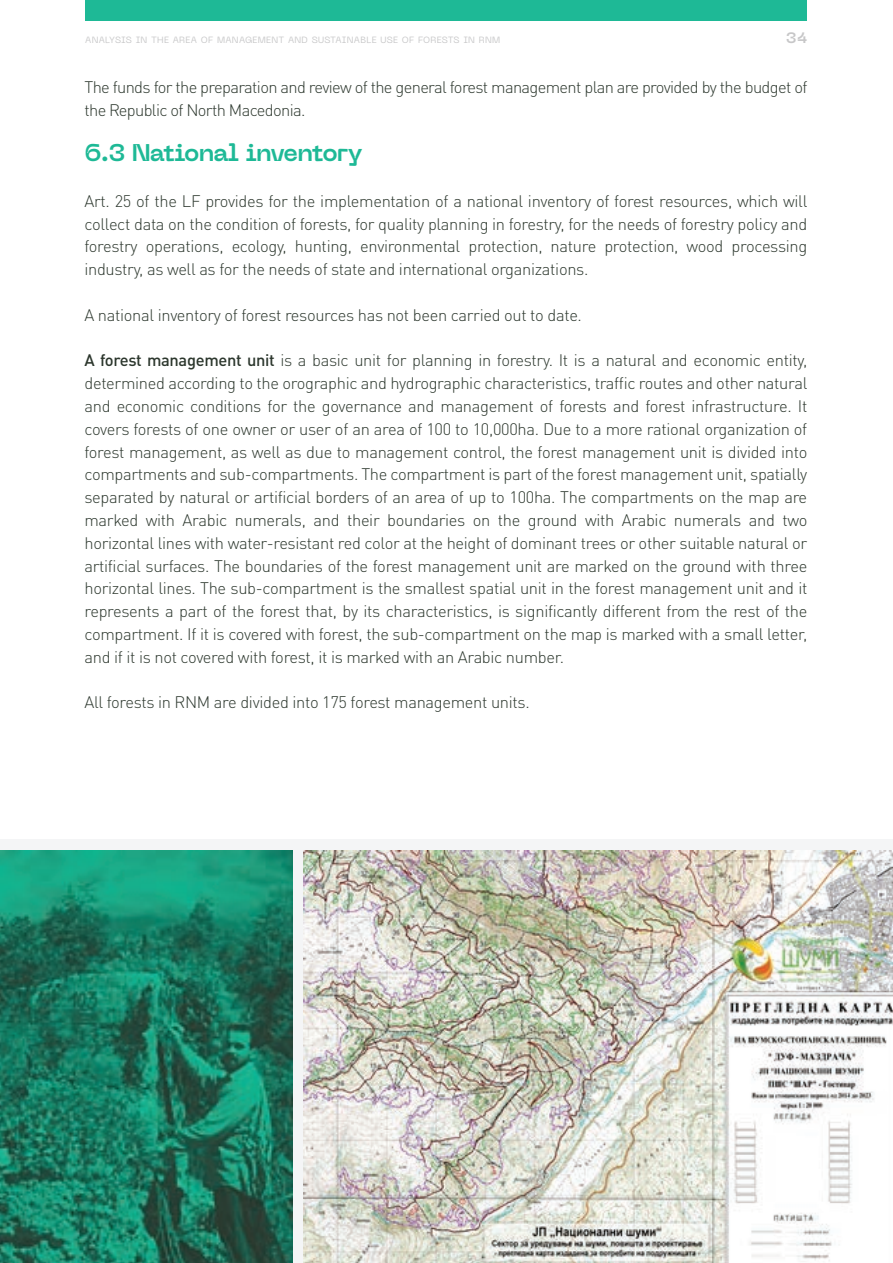
<style>
.page{position:relative;width:893px;height:1263px;background:#fff}
.page>*{position:absolute;margin:0;border:0;box-sizing:border-box;transform-origin:0 0}
.t1{font:700 24px "Neue Machina";letter-spacing:-.04em;color:#1eb996}
.t2{font:300 16.5px/22.8px "DIN Pro";letter-spacing:-.02em;color:#2c372d;text-align:justify}
.t3{font:300 16.5px/22.8px "DIN Pro";letter-spacing:-.04em;color:#2c372d}
.t4{font:700 15px "Neue Machina";color:#c7c7c8}
.t5{font:9px "Neue Machina";letter-spacing:.03em;color:#c7c7c8}
.s1{font-weight:500}
</style>
<div class="page">
<div style="left:0;top:840px;width:893px;height:423px;background:#f4f5f6"></div>
<div style="left:85px;top:0;width:722px;height:20px;background:#1eb996"></div>
<img style="left:0;top:851px;width:293px;height:412px">
<img style="left:304px;top:850px;width:589px;height:413px">
<p class="t5" style="left:85px;top:34px;width:416px">ANALYSIS IN THE AREA OF MANAGEMENT AND SUSTAINABLE USE OF FORESTS IN RNM</p>
<p class="t4" style="left:786px;top:28px;width:23px">34</p>
<p class="t3" style="left:84px;top:74px;width:724px">The funds for the preparation and review of the general forest management plan are provided by the budget of the Republic of North Macedonia.</p>
<h1 class="t1" style="left:84px;top:137px;width:280px">6.3 National inventory</h1>
<p class="t2" style="left:84px;top:188px;width:724px">Art. 25 of the LF provides for the implementation of a national inventory of forest resources, which will collect data on the condition of forests, for quality planning in forestry, for the needs of forestry policy and forestry operations, ecology, hunting, environmental protection, nature protection, wood processing industry, as well as for the needs of state and international organizations.</p>
<p class="t2" style="left:84px;top:302px;width:499px">A national inventory of forest resources has not been carried out to date.</p>
<p class="t2" style="left:84px;top:348px;width:724px"><span class="s1">A forest management unit</span> is a basic unit for planning in forestry. It is a natural and economic entity, determined according to the orographic and hydrographic characteristics, traffic routes and other natural and economic conditions for the governance and management of forests and forest infrastructure. It covers forests of one owner or user of an area of 100 to 10,000ha. Due to a more rational organization of forest management, as well as due to management control, the forest management unit is divided into compartments and sub-compartments. The compartment is part of the forest management unit, spatially separated by natural or artificial borders of an area of up to 100ha. The compartments on the map are marked with Arabic numerals, and their boundaries on the ground with Arabic numerals and two horizontal lines with water-resistant red color at the height of dominant trees or other suitable natural or artificial surfaces. The boundaries of the forest management unit are marked on the ground with three horizontal lines. The sub-compartment is the smallest spatial unit in the forest management unit and it represents a part of the forest that, by its characteristics, is significantly different from the rest of the compartment. If it is covered with forest, the sub-compartment on the map is marked with a small letter, and if it is not covered with forest, it is marked with an Arabic number.</p>
<p class="t2" style="left:84px;top:690px;width:447px">All forests in RNM are divided into 175 forest management units.</p>
</div>
